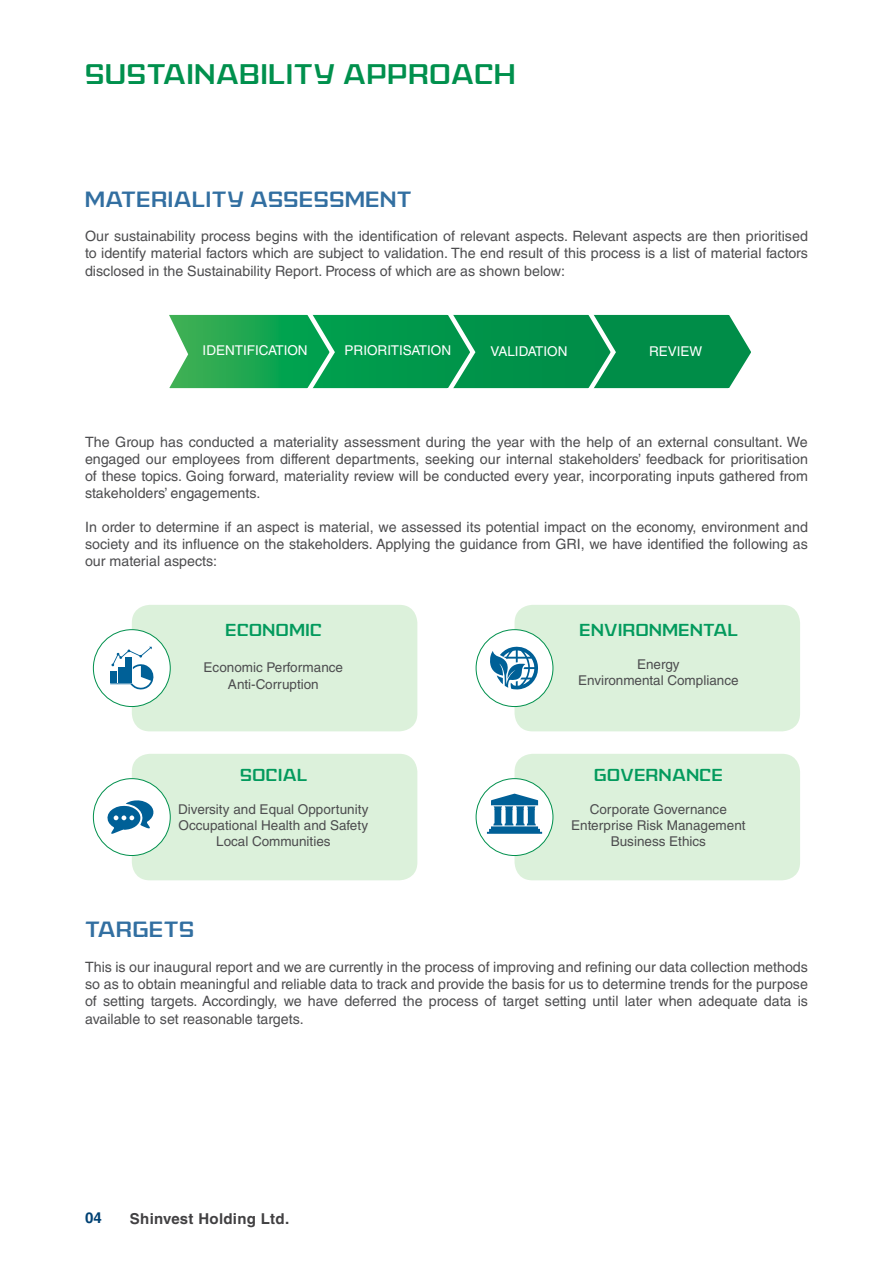
<style>
.page{position:relative;width:893px;height:1263px;background:#fff}
.page>*{position:absolute;margin:0;border:0;box-sizing:border-box;transform-origin:0 0}
.t1{font:27px "American Captain Patrius 02 FRE";letter-spacing:.03em;color:#00904d}
.t2{font:21px "American Captain Patrius 02 FRE";letter-spacing:.03em;color:#326fa1}
.t3{font:16.5px "American Captain Patrius 02 FRE";letter-spacing:.03em;color:#039a5d}
.t4{font:700 15px "Helvetica LT Std";letter-spacing:.02em;color:#414042}
.t5{font:700 15px "Helvetica LT Std";color:#004274}
.t6{font:14.25px/17.1px "Helvetica LT Std";color:#4d4d4f;text-align:justify}
.t7{font:13.5px/16.2px "Helvetica LT Std";color:#4d4d4f;text-align:center}
.t8{font:13.5px "Helvetica LT Std";color:#fff}
</style>
<div class="page">
<svg style="left:169px;top:314px;width:582px;height:75px;background:#1ca05a"></svg>
<div style="left:132px;top:605px;width:285px;height:126px;background:#dcf1db;border-radius:18px"></div>
<div style="left:514px;top:605px;width:286px;height:126px;background:#dcf1db;border-radius:18px"></div>
<div style="left:132px;top:754px;width:285px;height:126px;background:#dcf1db;border-radius:18px"></div>
<div style="left:514px;top:754px;width:286px;height:126px;background:#dcf1db;border-radius:18px"></div>
<div style="left:93px;top:630px;width:77px;height:76px;background:#fff;border-radius:50%"></div>
<div style="left:93px;top:629px;width:78px;height:78px;border:1px solid #00904d;border-radius:50%"></div>
<div style="left:93px;top:779px;width:77px;height:76px;background:#fff;border-radius:50%"></div>
<div style="left:93px;top:778px;width:78px;height:78px;border:1px solid #00904d;border-radius:50%"></div>
<div style="left:476px;top:630px;width:77px;height:76px;background:#fff;border-radius:50%"></div>
<div style="left:476px;top:629px;width:77px;height:78px;border:1px solid #00904d;border-radius:50%"></div>
<div style="left:476px;top:779px;width:77px;height:76px;background:#fff;border-radius:50%"></div>
<div style="left:476px;top:778px;width:77px;height:78px;border:1px solid #00904d;border-radius:50%"></div>
<svg style="left:110px;top:647px;width:44px;height:43px"></svg>
<svg style="left:107px;top:800px;width:47px;height:34px"></svg>
<svg style="left:490px;top:646px;width:48px;height:44px"></svg>
<svg style="left:487px;top:794px;width:55px;height:40px"></svg>
<h1 class="t1" style="left:85px;top:57px;width:432px">SUSTAINABILITY APPROACH</h1>
<h2 class="t2" style="left:85px;top:186px;width:328px">MATERIALITY ASSESSMENT</h2>
<p class="t6" style="left:85px;top:228px;width:724px">Our sustainability process begins with the identification of relevant aspects. Relevant aspects are then prioritised to identify material factors which are subject to validation. The end result of this process is a list of material factors disclosed in the Sustainability Report. Process of which are as shown below:</p>
<p class="t8" style="left:203px;top:343px;width:107px">I dentification</p>
<p class="t8" style="left:345px;top:343px;width:108px">Prioritisation</p>
<p class="t8" style="left:490px;top:344px;width:79px">Validation</p>
<p class="t8" style="left:649px;top:344px;width:52px">Review</p>
<p class="t6" style="left:85px;top:433px;width:724px">The Group has conducted a materiality assessment during the year with the help of an external consultant. We engaged our employees from different departments, seeking our internal stakeholders’ feedback for prioritisation of these topics. Going forward, materiality review will be conducted every year, incorporating inputs gathered from stakeholders’ engagements.</p>
<p class="t6" style="left:85px;top:518px;width:724px">I n order to determine if an aspect is material, we assessed its potential impact on the economy, environment and society and its influence on the stakeholders. Applying the guidance from GRI , we have identified the following as our material aspects:</p>
<p class="t3" style="left:225px;top:620px;width:96px">ECONOMIC</p>
<p class="t7" style="left:204px;top:659px;width:141px">Economic Performance<br>Anti-Corruption</p>
<p class="t3" style="left:240px;top:765px;width:67px">SOCIAL</p>
<p class="t7" style="left:178px;top:801px;width:192px">Diversity and Equal Opportunity<br>Occupational Health and Safety<br>Local Communities</p>
<p class="t3" style="left:580px;top:620px;width:160px">ENVIRONMENTAL</p>
<p class="t7" style="left:578px;top:656px;width:162px">Energy<br>Environmental Compliance</p>
<p class="t3" style="left:594px;top:765px;width:27px">GOVE</p>
<p class="t3" style="left:646px;top:765px;width:77px">RNANCE</p>
<p class="t7" style="left:571px;top:801px;width:176px">Corporate Governance<br>Enterprise Risk Management<br>Business Ethics</p>
<h2 class="t2" style="left:85px;top:916px;width:111px">TARGETS</h2>
<p class="t6" style="left:85px;top:959px;width:724px">This is our inaugural report and we are currently in the process of improving and refining our data collection methods so as to obtain meaningful and reliable data to track and provide the basis for us to determine trends for the purpose of setting targets. Accordingly, we have deferred the process of target setting until later when adequate data is available to set reasonable targets.</p>
<p class="t5" style="left:85px;top:1208px;width:18px">04</p>
<p class="t4" style="left:130px;top:1210px;width:161px">Shinvest Holding Ltd.</p>
</div>
